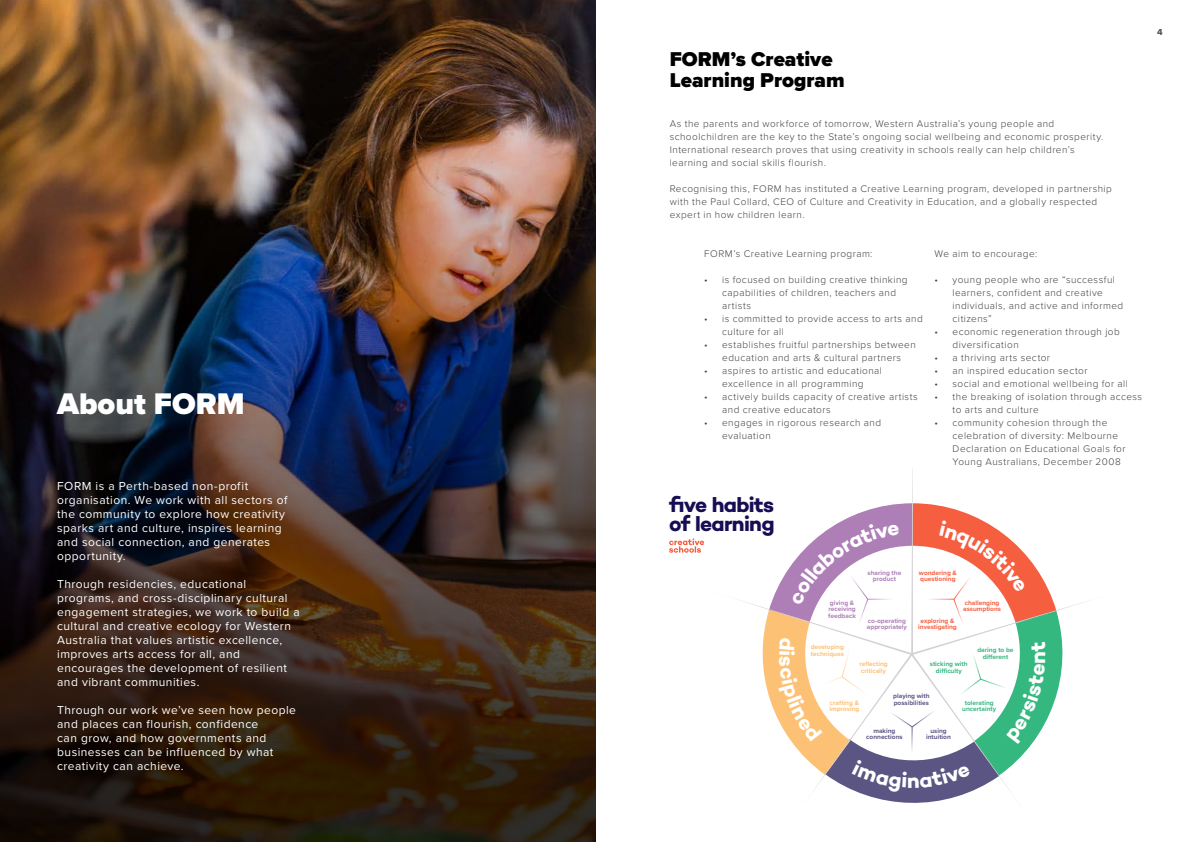
<style>
.page{position:relative;width:1191px;height:842px;background:#fff}
.page>*{position:absolute;margin:0;border:0;box-sizing:border-box;transform-origin:0 0}
.t1{font:900 30.9px "Proxima Nova";color:#fff}
.t2{font:21.1px/19.2px "Campton Bold DEMO";letter-spacing:-.03em;color:#170d53}
.t3{font:900 20.7px/20.8px "Proxima Nova";color:#000}
.t4{font:12px/14px "Proxima Nova";letter-spacing:.04em;color:#fff}
.t5{font:300 10px/13px "Proxima Nova";letter-spacing:.045em;color:#414042}
.t6{font:9px "Proxima Nova Extrabld";color:#58595b}
.t7{font:700 6.6px/6.6px "Proxima Nova";color:#f65e40}
.t8{font:700 6.6px/6.6px "Proxima Nova";color:#ae7eb7}
.t9{font:700 6.6px/6.6px "Proxima Nova";color:#34b880;text-align:center}
.t10{font:700 6.6px/6.6px "Proxima Nova";color:#fdc175}
.t11{font:700 6.6px/6.6px "Proxima Nova";color:#5b5584;text-align:center}
</style>
<div class="page">
<img style="left:0;top:0;width:595px;height:842px">
<svg style="left:669px;top:468px;width:415px;height:335px"></svg>
<h1 class="t1" style="left:57px;top:381px;width:189px">About FORM</h1>
<p class="t4" style="left:57px;top:478px;width:232px">FORM is a Perth-based non-profit organisation. We work with all sectors of the community to explore how creativity sparks art and culture, inspires learning and social connection, and generates opportunity.</p>
<p class="t4" style="left:57px;top:576px;width:244px">Through residencies, educational programs, and cross-disciplinary cultural engagement strategies, we work to build a cultural and creative ecology for Western Australia that values artistic excellence, improves arts access for all, and encourages the development of resilient and vibrant communities.</p>
<p class="t4" style="left:57px;top:702px;width:240px">Through our work we’ve seen how people and places can flourish, confidence<br>can grow, and how governments and businesses can be influenced by what creativity can achieve.</p>
<h3 class="t3" style="left:669px;top:49px;width:176px">FORM’s Creative<br>Learning Program</h3>
<p class="t5" style="left:669px;top:117px;width:435px">As the parents and workforce of tomorrow, Western Australia’s young people and schoolchildren are the key to the State’s ongoing social wellbeing and economic prosperity.<br>International research proves that using creativity in schools really can help children’s learning and social skills flourish.</p>
<p class="t5" style="left:669px;top:182px;width:444px">Recognising this, FORM has instituted a Creative Learning program, developed in partnership with the Paul Collard, CEO of Culture and Creativity in Education, and a globally respected expert in how children learn.</p>
<p class="t5" style="left:934px;top:247px;width:104px">We aim to encourage:</p>
<p class="t5" style="left:952px;top:273px;width:172px;text-indent:-18px">• young people who are “successful learners, confident and creative individuals, and active and informed citizens”</p>
<p class="t5" style="left:952px;top:325px;width:169px;text-indent:-18px">• economic regeneration through job diversification</p>
<p class="t5" style="left:934px;top:351px;width:117px">• a thriving arts sector</p>
<p class="t5" style="left:934px;top:364px;width:154px">• an inspired education sector</p>
<p class="t5" style="left:934px;top:377px;width:195px">• social and emotional wellbeing for all</p>
<p class="t5" style="left:952px;top:390px;width:191px;text-indent:-18px">• the breaking of isolation through access to arts and culture</p>
<p class="t5" style="left:952px;top:416px;width:175px;text-indent:-18px">• community cohesion through the celebration of diversity: Melbourne Declaration on Educational Goals for Young Australians, December 2008</p>
<h2 class="t2" style="left:669px;top:495px;width:107px">five habits of learning</h2>
<p class="t7" style="left:919px;top:569px;width:39px">wondering &amp; questioning</p>
<p class="t7" style="left:918px;top:617px;width:40px;text-align:center">exploring &amp; investigating</p>
<p class="t5" style="left:704px;top:247px;width:170px">FORM’s Creative Learning program:</p>
<p class="t5" style="left:722px;top:273px;width:187px;text-indent:-18px">• is focused on building creative thinking capabilities of children, teachers and artists</p>
<p class="t5" style="left:722px;top:312px;width:202px;text-indent:-18px">• is committed to provide access to arts and culture for all</p>
<p class="t5" style="left:704px;top:338px;width:213px;text-align:center">• establishes fruitful partnerships between education and arts &amp; cultural partners</p>
<p class="t5" style="left:704px;top:364px;width:179px;text-align:center">• aspires to artistic and educational excellence in all programming</p>
<p class="t5" style="left:722px;top:390px;width:197px;text-indent:-18px">• actively builds capacity of creative artists and creative educators</p>
<p class="t5" style="left:722px;top:416px;width:160px;text-indent:-18px">• engages in rigorous research and evaluation</p>
<p class="t8" style="left:867px;top:569px;width:35px;text-align:center">sharing the product</p>
<p class="t8" style="left:867px;top:617px;width:41px">co-operating appropriately</p>
<p class="t8" style="left:828px;top:599px;width:29px">giving &amp; receiving feedback</p>
<p class="t7" style="left:963px;top:599px;width:39px">challenging assumptions</p>
<p class="t10" style="left:810px;top:644px;width:35px">developing techniques</p>
<p class="t9" style="left:977px;top:646px;width:38px">daring to be different</p>
<p class="t9" style="left:930px;top:660px;width:39px">sticking with difficulty</p>
<p class="t9" style="left:962px;top:699px;width:35px">tolerating uncertainty</p>
<p class="t10" style="left:859px;top:660px;width:30px">reflecting critically</p>
<p class="t11" style="left:893px;top:693px;width:38px;text-align:left">playing with possibilities</p>
<p class="t11" style="left:866px;top:727px;width:38px">making connections</p>
<p class="t11" style="left:926px;top:727px;width:26px">using intuition</p>
<p class="t10" style="left:829px;top:699px;width:32px">crafting &amp; improving</p>
<p class="t6" style="left:1157px;top:26px;width:7px">4</p>
</div>
